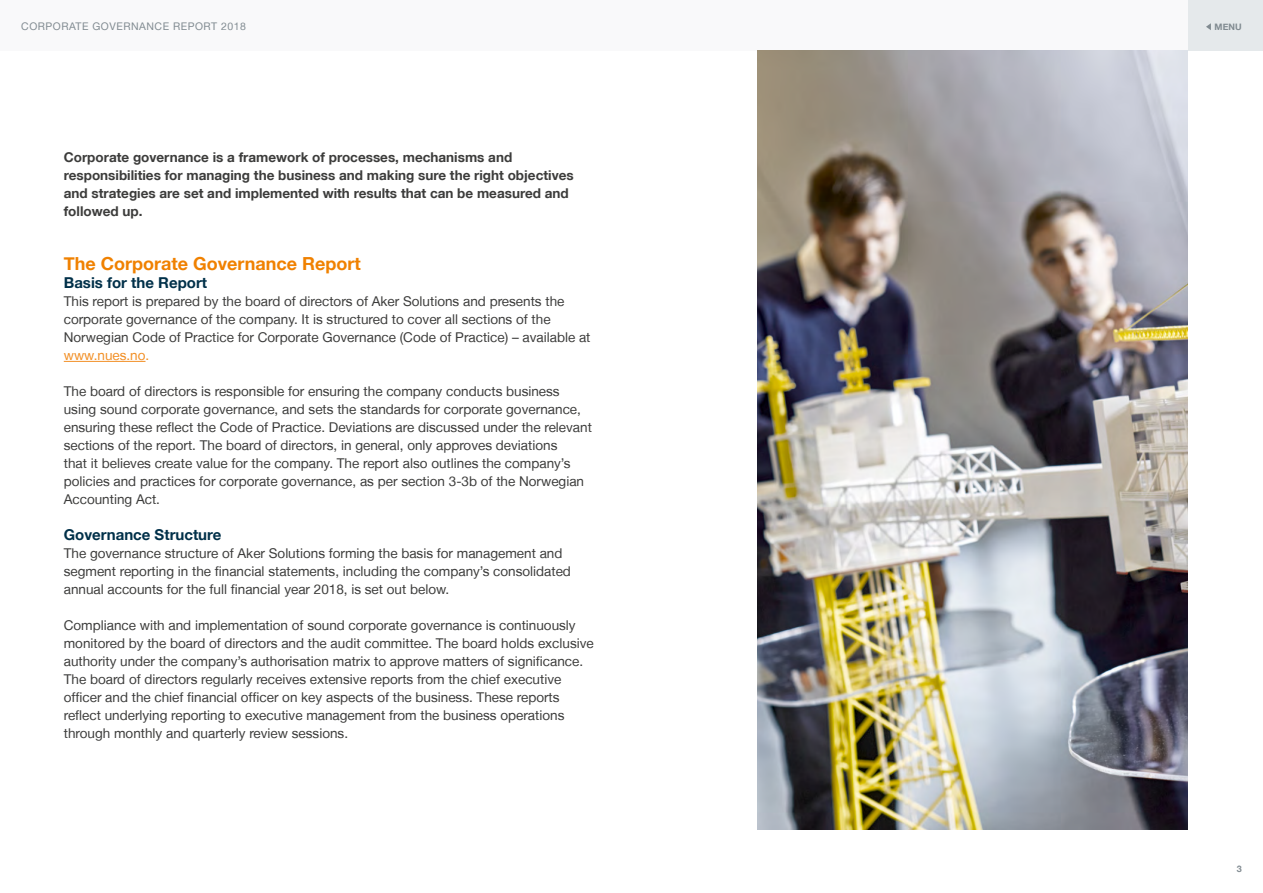
<style>
.page{position:relative;width:1263px;height:893px;background:#fff}
.page>*{position:absolute;margin:0;border:0;box-sizing:border-box;transform-origin:0 0}
.Subheading_level_1{font:700 18px "Helvetica Neue";color:#f08100}
.Subheading{font:700 15px "Helvetica Neue";color:#003049}
.Body_text{font:13.5px/18px "Helvetica Neue LT";color:#3c3c3b}
.Body_text-2{font:700 13.5px/18px "Helvetica Neue LT";color:#3c3c3b}
.t1{font:10.5px "Helvetica Neue LT";letter-spacing:.05em;color:#818b91}
.t2{font:700 9px "Helvetica Neue";color:#818b91}
.t3{font:700 8.85px "Helvetica Neue";color:#818b91}
.s1{color:#f28f25}
</style>
<div class="page">
<div style="left:1184px;top:0;width:79px;height:51px;background:#e5e9eb"></div>
<div style="left:0;top:0;width:1188px;height:51px;background:#f9f9fa"></div>
<svg style="left:1206px;top:23px;width:5px;height:7px"></svg>
<hr style="left:64px;top:361px;width:82px;height:1px;background:#f28f25">
<img style="left:757px;top:51px;width:431px;height:778px">
<p class="t1" style="left:21px;top:20px;width:226px">CORPORATE GOVERNANCE REPORT 2018</p>
<p class="Body_text-2" style="left:64px;top:148px;width:511px">Corporate governance is a framework of processes, mechanisms and responsibilities for managing the business and making sure the right objectives and strategies are set and implemented with results that can be measured and followed up.</p>
<p class="Subheading_level_1" style="left:64px;top:249px;width:299px">The Corporate Governance Report</p>
<p class="Subheading" style="left:64px;top:271px;width:145px">Basis for the Report</p>
<p class="Body_text" style="left:64px;top:292px;width:528px">This report is prepared by the board of directors of Aker Solutions and presents the corporate governance of the company. It is structured to cover all sections of the Norwegian Code of Practice for Corporate Governance (Code of Practice) – available at <span class="s1">www.nues.no.</span></p>
<p class="Body_text" style="left:64px;top:382px;width:530px">The board of directors is responsible for ensuring the company conducts business using sound corporate governance, and sets the standards for corporate governance, ensuring these reflect the Code of Practice. Deviations are discussed under the relevant sections of the report. The board of directors, in general, only approves deviations<br>that it believes create value for the company. The report also outlines the company’s policies and practices for corporate governance, as per section 3-3b of the Norwegian Accounting Act.</p>
<p class="Subheading" style="left:64px;top:523px;width:159px">Governance Structure</p>
<p class="Body_text" style="left:64px;top:544px;width:509px">The governance structure of Aker Solutions forming the basis for management and segment reporting in the financial statements, including the company’s consolidated annual accounts for the full financial year 2018, is set out below.</p>
<p class="Body_text" style="left:64px;top:616px;width:531px">Compliance with and implementation of sound corporate governance is continuously monitored by the board of directors and the audit committee. The board holds exclusive authority under the company’s authorisation matrix to approve matters of significance.<br>The board of directors regularly receives extensive reports from the chief executive officer and the chief financial officer on key aspects of the business. These reports reflect underlying reporting to executive management from the business operations through monthly and quarterly review sessions.</p>
<p class="t3" style="left:1214px;top:20px;width:29px">MENU</p>
<p class="t2" style="left:1237px;top:861px;width:7px">3</p>
</div>
